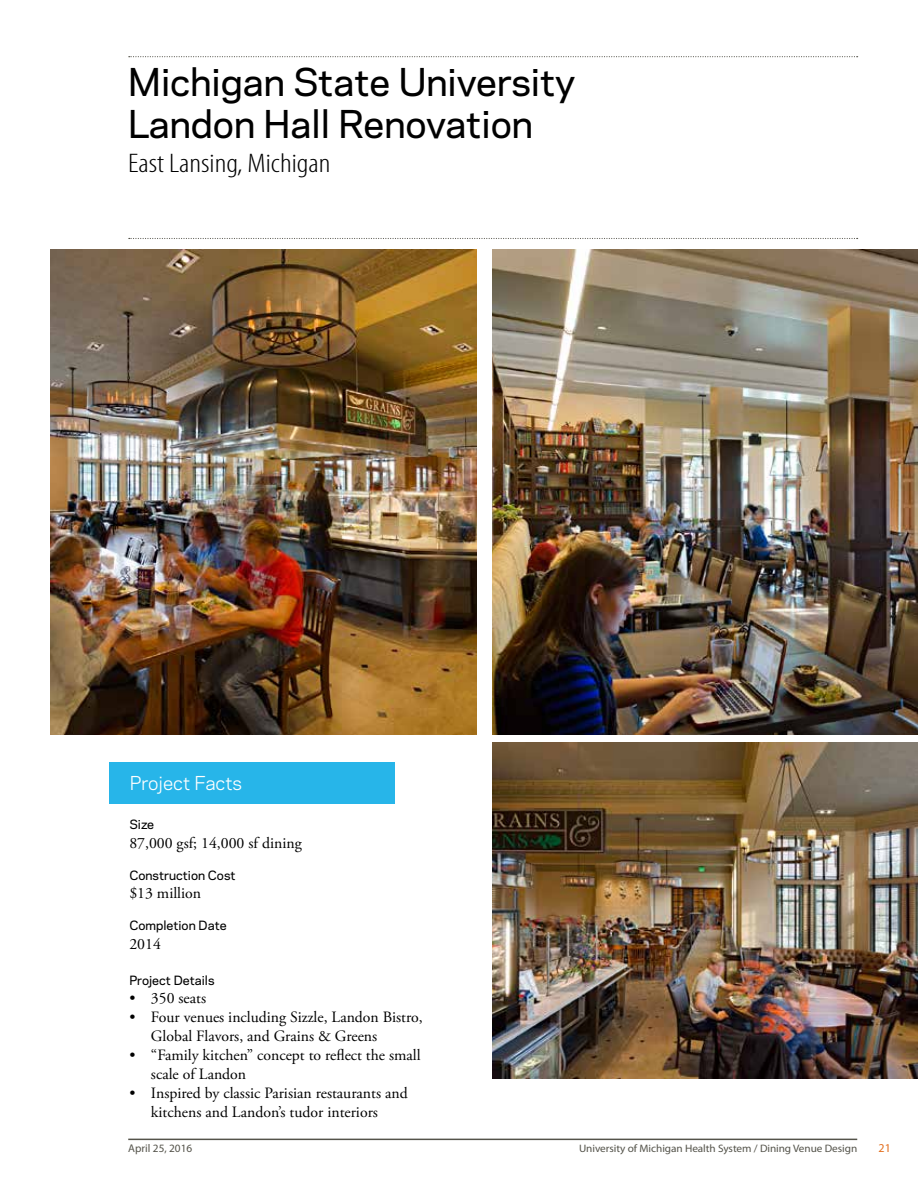
<style>
.page{position:relative;width:918px;height:1188px;background:#fff}
.page>*{position:absolute;margin:0;border:0;box-sizing:border-box;transform-origin:0 0}
.t1{font:500 36px/41.4px "Polaris";color:#000}
.t2{font:300 condensed 27px "Myriad Pro";color:#000;scale:1.17 1}
.t3{font:18px "Polaris";color:#fff}
.t4{font:15.75px/18.9px "Adobe Garamond Pro";color:#000}
.t5{font:500 12px "Polaris";color:#000}
.t6{font:12px "Myriad Pro";color:#e36f1e}
.t7{font:11.25px "Myriad Pro";color:#54534a}
.t8{font:10.8px "Myriad Pro";letter-spacing:-.005em;color:#54534a;scale:1.04 1}
</style>
<div class="page">
<svg style="left:129px;top:56px;width:729px;height:1px"></svg>
<svg style="left:129px;top:238px;width:729px;height:1px"></svg>
<hr style="left:128px;top:1139px;width:729px;height:1px;background:#54534a">
<img style="left:493px;top:249px;width:425px;height:485px">
<img style="left:493px;top:742px;width:425px;height:337px">
<img style="left:50px;top:249px;width:426px;height:485px">
<div style="left:109px;top:763px;width:286px;height:41px;background:#27b5e9"></div>
<h1 class="t1" style="left:128px;top:60px;width:449px">Michigan State University<br>Landon Hall Renovation</h1>
<h2 class="t2" style="left:128px;top:147px;width:175px">East Lansing, Michigan</h2>
<p class="t3" style="left:130px;top:770px;width:114px">Project Facts</p>
<p class="t5" style="left:129px;top:815px;width:26px">Size</p>
<p class="t4" style="left:129px;top:834px;width:174px">87,000 gsf; 14,000 sf dining</p>
<p class="t5" style="left:129px;top:866px;width:108px">Construction Cost</p>
<p class="t4" style="left:129px;top:885px;width:73px">$13 million</p>
<p class="t5" style="left:129px;top:917px;width:99px">Completion Date</p>
<p class="t4" style="left:129px;top:935px;width:33px">2014</p>
<p class="t5" style="left:129px;top:971px;width:87px">Project Details</p>
<p class="t4" style="left:129px;top:990px;width:78px">• 350 seats</p>
<p class="t4" style="left:151px;top:1009px;width:273px;text-indent:-22px">• Four venues including Sizzle, Landon Bistro,<br>Global Flavors, and Grains &amp; Greens</p>
<p class="t4" style="left:151px;top:1046px;width:271px;text-indent:-22px">• “Family kitchen” concept to reflect the small scale of Landon</p>
<p class="t4" style="left:129px;top:1084px;width:280px;text-align:center">• Inspired by classic Parisian restaurants and kitchens and Landon’s tudor interiors</p>
<p class="t7" style="left:128px;top:1142px;width:66px">April 25, 2016</p>
<p class="t8" style="left:579px;top:1142px;width:269px">University of Michigan Health System / Dining Venue Design</p>
<p class="t6" style="left:879px;top:1142px;width:14px">21</p>
</div>
